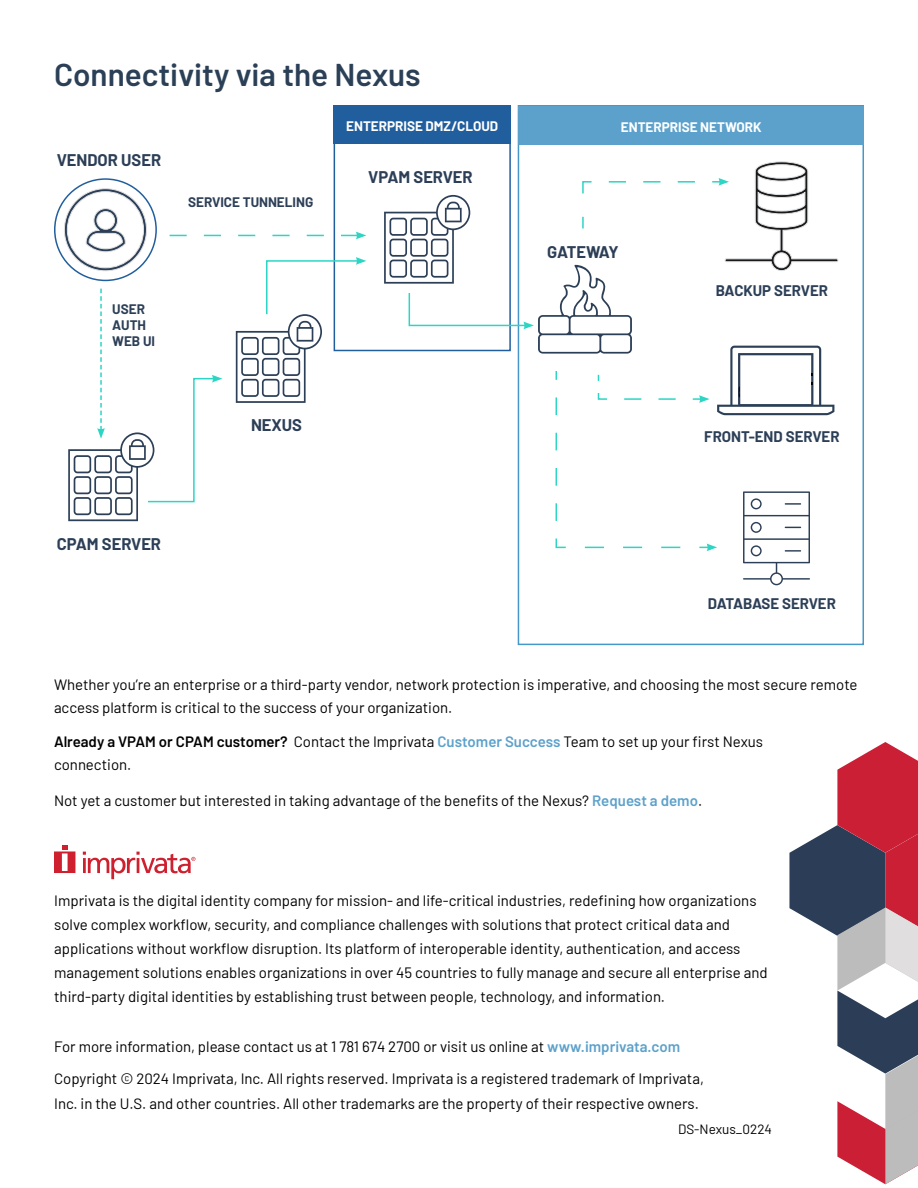
<style>
.page{position:relative;width:918px;height:1188px;background:#fff}
.page>*{position:absolute;margin:0;border:0;box-sizing:border-box;transform-origin:0 0}
.t1{font:600 31.5px "Barlow";color:#2b4057}
.t2{font:700 16.5px "Barlow";color:#2c3f57}
.t3{font:700 16.5px "Barlow";letter-spacing:-.05em;color:#2c3f57}
.t4{font:15px/24px "Barlow";color:#000}
.t5{font:700 15px "Barlow";color:#2c3f57}
.t6{font:700 13.5px "Barlow";color:#fff}
.t7{font:700 13.5px/16.2px "Barlow";color:#2c3f57}
.t8{font:13.5px "Barlow";color:#000}
.s1{font-weight:600}
.s2{font-weight:600;color:#5ca1cb}
</style>
<div class="page">
<svg style="left:789px;top:742px;width:129px;height:442px"></svg>
<svg style="left:54px;top:845px;width:21px;height:28px"></svg>
<svg style="left:83px;top:852px;width:112px;height:27px"></svg>
<div style="left:54px;top:178px;width:103px;height:103px;border:2px solid #215e9e;border-radius:50%"></div>
<div style="left:334px;top:106px;width:177px;height:245px;background:#fff;border:2px solid #215e9e"></div>
<div style="left:518px;top:105px;width:346px;height:540px;background:#fff;border:2px solid #4698cb"></div>
<svg style="left:170px;top:232px;width:196px;height:7px"></svg>
<div style="left:334px;top:105px;width:177px;height:39px;background:#215e9e"></div>
<div style="left:518px;top:106px;width:346px;height:38px;background:#5ca1cb"></div>
<svg style="left:64px;top:188px;width:83px;height:83px"></svg>
<svg style="left:68px;top:289px;width:154px;height:232px"></svg>
<svg style="left:236px;top:257px;width:130px;height:146px"></svg>
<svg style="left:384px;top:161px;width:455px;height:424px"></svg>
<h1 class="t1" style="left:54px;top:51px;width:368px">Connectivity via the Nexus</h1>
<p class="t2" style="left:57px;top:147px;width:106px">VENDOR USER</p>
<p class="t7" style="left:188px;top:193px;width:127px">SERVICE TUNNELING</p>
<p class="t7" style="left:112px;top:300px;width:44px">USER<br>AUTH<br>WEB UI</p>
<p class="t2" style="left:251px;top:413px;width:53px">NEXUS</p>
<p class="t6" style="left:346px;top:116px;width:154px">ENTERPRISE DMZ/CLOUD</p>
<p class="t6" style="left:621px;top:117px;width:142px">ENTERPRISE NETWORK</p>
<p class="t2" style="left:368px;top:165px;width:106px">VPAM SERVER</p>
<p class="t3" style="left:547px;top:240px;width:73px">GATEWAY</p>
<p class="t5" style="left:716px;top:280px;width:114px">BACKUP SERVER</p>
<p class="t5" style="left:704px;top:426px;width:137px">FRONT-END SERVER</p>
<p class="t2" style="left:57px;top:531px;width:106px">CPAM SERVER</p>
<p class="t5" style="left:708px;top:593px;width:129px">DATABASE SERVER</p>
<p class="t4" style="left:54px;top:672px;width:805px;line-height:22.5px">Whether you’re an enterprise or a third-party vendor, network protection is imperative, and choosing the most secure remote access platform is critical to the success of your organization.</p>
<p class="t4" style="left:54px;top:730px;width:711px;line-height:22.5px"><span class="s1">Already a VPAM or CPAM customer?</span> Contact the Imprivata <span class="s2">Customer Success</span> Team to set up your first Nexus connection.</p>
<p class="t4" style="left:54px;top:787px;width:650px">Not yet a customer but interested in taking advantage of the benefits of the Nexus? <span class="s2">Request a demo</span>.</p>
<p class="t4" style="left:54px;top:887px;width:715px">Imprivata is the digital identity company for mission- and life-critical industries, redefining how organizations solve complex workflow, security, and compliance challenges with solutions that protect critical data and applications without workflow disruption. Its platform of interoperable identity, authentication, and access management solutions enables organizations in over 45 countries to fully manage and secure all enterprise and third-party digital identities by establishing trust between people, technology, and information.</p>
<p class="t4" style="left:54px;top:1029px;width:651px;line-height:32.1px">For more information, please contact us at 1 781 674 2700 or visit us online at <span class="s2">www.imprivata.com<br></span>Copyright © 2024 Imprivata, Inc. All rights reserved. Imprivata is a registered trademark of Imprivata,</p>
<p class="t4" style="left:54px;top:1091px;width:646px">Inc. in the U.S. and other countries. All other trademarks are the property of their respective owners.</p>
<p class="t8" style="left:678px;top:1119px;width:95px">DS-Nexus_0224</p>
</div>
